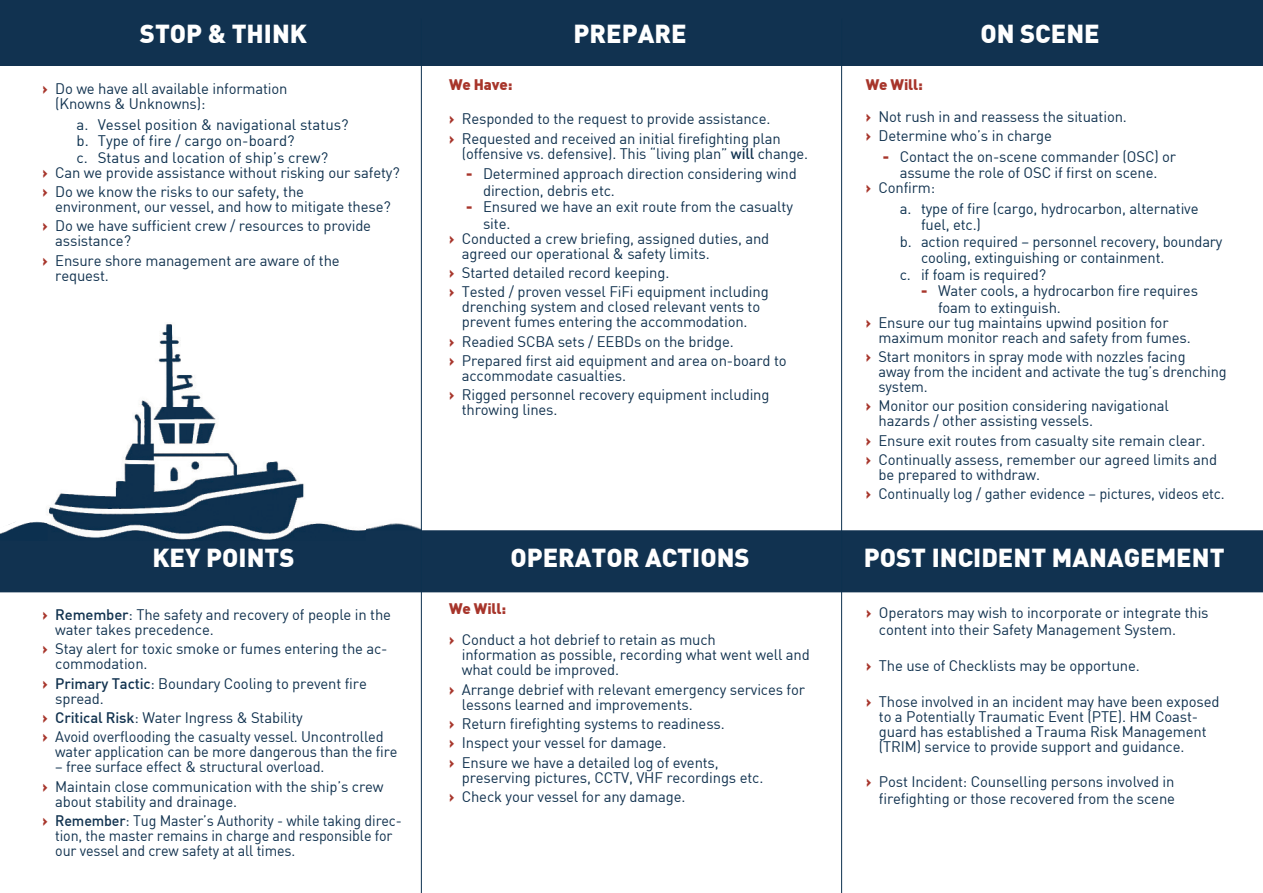
<style>
.page{position:relative;width:1263px;height:893px;background:#fff}
.page>*{position:absolute;margin:0;border:0;box-sizing:border-box;transform-origin:0 0}
.Header_White{font:900 25.5px "DIN";color:#fff}
.Arrow_bullet{font:15px/15px "DIN";letter-spacing:-.01em;color:#11324f}
.t1{font:15px/16.5px "DIN";letter-spacing:-.01em;color:#0d314f}
.Line_Bullet_2nd{font:15px/16.5px "DIN";letter-spacing:-.01em;color:#11324f}
.Arrow_bullet-2{font:15px/15px "DIN";letter-spacing:-.01em;color:#11324f;scale:.95 1}
.Line_Bullet_3nd_copy{font:15px/16.5px "DIN";letter-spacing:-.01em;color:#11324f}
.Header_red{font:900 15px "DIN";letter-spacing:-.01em;color:#a7352b}
.s1{font-weight:900;color:#a7352b}
.s2{font-weight:500}
</style>
<div class="page">
<img style="left:366px;top:504px;width:55px;height:26px">
<div style="left:0;top:530px;width:1263px;height:62px;background:#113250"></div>
<div style="left:0;top:0;width:1263px;height:66px;background:#113250"></div>
<hr style="left:421px;top:19px;width:1px;height:874px;background:#0d314f">
<hr style="left:841px;top:19px;width:1px;height:874px;background:#0d314f">
<img style="left:47px;top:324px;width:319px;height:217px">
<img style="left:0;top:521px;width:47px;height:20px">
<p class="Header_White" style="left:140px;top:17px;width:169px">STOP &amp; THINK</p>
<p class="Header_White" style="left:980px;top:17px;width:121px">ON SCENE</p>
<p class="Header_White" style="left:574px;top:17px;width:114px">PREPARE</p>
<p class="Arrow_bullet" style="left:55px;top:81px;width:234px;text-indent:-13px"><span class="s1">›</span> Do we have all available information (Knowns &amp; Unknowns):</p>
<p class="t1" style="left:77px;top:116px;width:274px">a. Vessel position &amp; navigational status?</p>
<p class="t1" style="left:77px;top:132px;width:220px">b. Type of fire / cargo on-board?</p>
<p class="t1" style="left:77px;top:149px;width:253px">c. Status and location of ship’s crew?</p>
<p class="Arrow_bullet" style="left:43px;top:165px;width:359px"><span class="s1">›</span> Can we provide assistance without risking our safety?</p>
<p class="Arrow_bullet" style="left:55px;top:184px;width:337px;text-indent:-13px"><span class="s1">›</span> Do we know the risks to our safety, the environment, our vessel, and how to mitigate these?</p>
<p class="Arrow_bullet" style="left:55px;top:218px;width:317px;text-indent:-13px"><span class="s1">›</span> Do we have sufficient crew / resources to provide assistance?</p>
<p class="Arrow_bullet" style="left:55px;top:252px;width:286px;text-indent:-13px"><span class="s1">›</span> Ensure shore management are aware of the request.</p>
<p class="Header_red" style="left:449px;top:75px;width:65px">We Have:</p>
<p class="Arrow_bullet" style="left:449px;top:111px;width:323px"><span class="s1">›</span> Responded to the request to provide assistance.</p>
<p class="Arrow_bullet" style="left:462px;top:130px;width:348px;text-indent:-13px"><span class="s1">›</span> Requested and received an initial firefighting plan (offensive vs. defensive). This “living plan” <span class="s2">will</span> change.</p>
<p class="Line_Bullet_2nd" style="left:483px;top:165px;width:315px;text-indent:-17px"><span class="s1">-</span> Determined approach direction considering wind direction, debris etc.</p>
<p class="Line_Bullet_2nd" style="left:483px;top:198px;width:311px;text-indent:-17px"><span class="s1">-</span> Ensured we have an exit route from the casualty site.</p>
<p class="Arrow_bullet" style="left:462px;top:231px;width:309px;text-indent:-13px"><span class="s1">›</span> Conducted a crew briefing, assigned duties, and agreed our operational &amp; safety limits.</p>
<p class="Arrow_bullet" style="left:449px;top:265px;width:222px"><span class="s1">›</span> Started detailed record keeping.</p>
<p class="Arrow_bullet" style="left:449px;top:284px;width:321px;text-align:center"><span class="s1">›</span> Tested / proven vessel FiFi equipment including drenching system and closed relevant vents to prevent fumes entering the accommodation.</p>
<p class="Arrow_bullet" style="left:449px;top:333px;width:286px"><span class="s1">›</span> Readied SCBA sets / EEBDs on the bridge.</p>
<p class="Arrow_bullet" style="left:462px;top:353px;width:326px;text-indent:-13px"><span class="s1">›</span> Prepared first aid equipment and area on-board to accommodate casualties.</p>
<p class="Arrow_bullet" style="left:462px;top:387px;width:309px;text-indent:-13px"><span class="s1">›</span> Rigged personnel recovery equipment including throwing lines.</p>
<p class="Header_White" style="left:152px;top:541px;width:144px">KEY POINTS</p>
<p class="Arrow_bullet" style="left:55px;top:607px;width:337px;text-indent:-13px"><span class="s1">›</span> <span class="s2">Remember</span>: The safety and recovery of people in the water takes precedence.</p>
<p class="Arrow_bullet" style="left:55px;top:641px;width:334px;text-indent:-13px"><span class="s1">›</span> Stay alert for toxic smoke or fumes entering the ac&shy;commodation.</p>
<p class="Arrow_bullet" style="left:55px;top:675px;width:313px;text-indent:-13px"><span class="s1">›</span> <span class="s2">Primary Tactic</span>: Boundary Cooling to prevent fire spread.</p>
<p class="Arrow_bullet" style="left:43px;top:710px;width:262px"><span class="s1">›</span> <span class="s2">Critical Risk</span>: Water Ingress &amp; Stability</p>
<p class="Arrow_bullet" style="left:55px;top:729px;width:344px;text-indent:-13px"><span class="s1">›</span> Avoid overflooding the casualty vessel. Uncontrolled water application can be more dangerous than the fire</p>
<p class="Arrow_bullet" style="left:55px;top:759px;width:271px">– free surface effect &amp; structural overload.</p>
<p class="Arrow_bullet" style="left:55px;top:778px;width:330px;text-indent:-13px"><span class="s1">›</span> Maintain close communication with the ship’s crew about stability and drainage.</p>
<p class="Arrow_bullet-2" style="left:55px;top:813px;width:366px;text-indent:-13px"><span class="s1">›</span> <span class="s2">Remember</span>: Tug Master’s Authority - while taking direc&shy;tion, the master remains in charge and responsible for our vessel and crew safety at all times.</p>
<p class="Header_White" style="left:510px;top:541px;width:241px">OPERATOR ACTIONS</p>
<p class="Header_red" style="left:449px;top:598px;width:59px">We Will:</p>
<p class="Arrow_bullet" style="left:462px;top:632px;width:349px;text-indent:-13px"><span class="s1">›</span> Conduct a hot debrief to retain as much<br>information as possible, recording what went well and what could be improved.</p>
<p class="Arrow_bullet" style="left:462px;top:681px;width:345px;text-indent:-13px"><span class="s1">›</span> Arrange debrief with relevant emergency services for lessons learned and improvements.</p>
<p class="Arrow_bullet" style="left:449px;top:716px;width:277px"><span class="s1">›</span> Return firefighting systems to readiness.</p>
<p class="Arrow_bullet" style="left:449px;top:735px;width:219px"><span class="s1">›</span> Inspect your vessel for damage.</p>
<p class="Arrow_bullet" style="left:462px;top:754px;width:303px;text-indent:-13px"><span class="s1">›</span> Ensure we have a detailed log of events, preserving pictures, CCTV, VHF recordings etc.</p>
<p class="Arrow_bullet" style="left:449px;top:788px;width:238px"><span class="s1">›</span> Check your vessel for any damage.</p>
<p class="Header_red" style="left:866px;top:75px;width:59px">We Will:</p>
<p class="Arrow_bullet" style="left:866px;top:108px;width:263px"><span class="s1">›</span> Not rush in and reassess the situation.</p>
<p class="Arrow_bullet" style="left:866px;top:128px;width:188px"><span class="s1">›</span> Determine who’s in charge</p>
<p class="Line_Bullet_2nd" style="left:883px;top:148px;width:295px;text-align:center"><span class="s1">-</span> Contact the on-scene commander (OSC) or assume the role of OSC if first on scene.</p>
<p class="Arrow_bullet" style="left:866px;top:180px;width:71px"><span class="s1">›</span> Confirm:</p>
<p class="t1" style="left:921px;top:200px;width:279px;text-indent:-21px">a. type of fire (cargo, hydrocarbon, alternative fuel, etc.)</p>
<p class="t1" style="left:921px;top:233px;width:303px;text-indent:-21px">b. action required – personnel recovery, boundary cooling, extinguishing or containment.</p>
<p class="t1" style="left:900px;top:266px;width:148px">c. if foam is required?</p>
<p class="Line_Bullet_3nd_copy" style="left:938px;top:282px;width:261px;text-indent:-17px"><span class="s1">-</span> Water cools, a hydrocarbon fire requires foam to extinguish.</p>
<p class="Arrow_bullet" style="left:878px;top:315px;width:314px;text-indent:-13px"><span class="s1">›</span> Ensure our tug maintains upwind position for maximum monitor reach and safety from fumes.</p>
<p class="Arrow_bullet" style="left:878px;top:349px;width:350px;text-indent:-13px"><span class="s1">›</span> Start monitors in spray mode with nozzles facing<br>away from the incident and activate the tug’s drenching system.</p>
<p class="Arrow_bullet" style="left:878px;top:398px;width:292px;text-indent:-13px"><span class="s1">›</span> Monitor our position considering navigational hazards / other assisting vessels.</p>
<p class="Arrow_bullet" style="left:866px;top:432px;width:341px"><span class="s1">›</span> Ensure exit routes from casualty site remain clear.</p>
<p class="Arrow_bullet" style="left:878px;top:452px;width:340px;text-indent:-13px"><span class="s1">›</span> Continually assess, remember our agreed limits and be prepared to withdraw.</p>
<p class="Arrow_bullet" style="left:866px;top:486px;width:361px"><span class="s1">›</span> Continually log / gather evidence – pictures, videos etc.</p>
<p class="Header_White" style="left:864px;top:541px;width:362px">POST INCIDENT MANAGEMENT</p>
<p class="Arrow_bullet" style="left:879px;top:604px;width:331px;line-height:16.5px;text-indent:-13px"><span class="s1">›</span> Operators may wish to incorporate or integrate this content into their Safety Management System.</p>
<p class="Arrow_bullet" style="left:866px;top:657px;width:275px"><span class="s1">›</span> The use of Checklists may be opportune.</p>
<p class="Arrow_bullet" style="left:879px;top:693px;width:342px;text-indent:-13px"><span class="s1">›</span> Those involved in an incident may have been exposed to a Potentially Traumatic Event (PTE). HM Coast&shy;guard has established a Trauma Risk Management (TRIM) service to provide support and guidance.</p>
<p class="Arrow_bullet" style="left:866px;top:773px;width:310px;line-height:16.5px;text-align:right"><span class="s1">›</span> Post Incident: Counselling persons involved in firefighting or those recovered from the scene</p>
</div>
